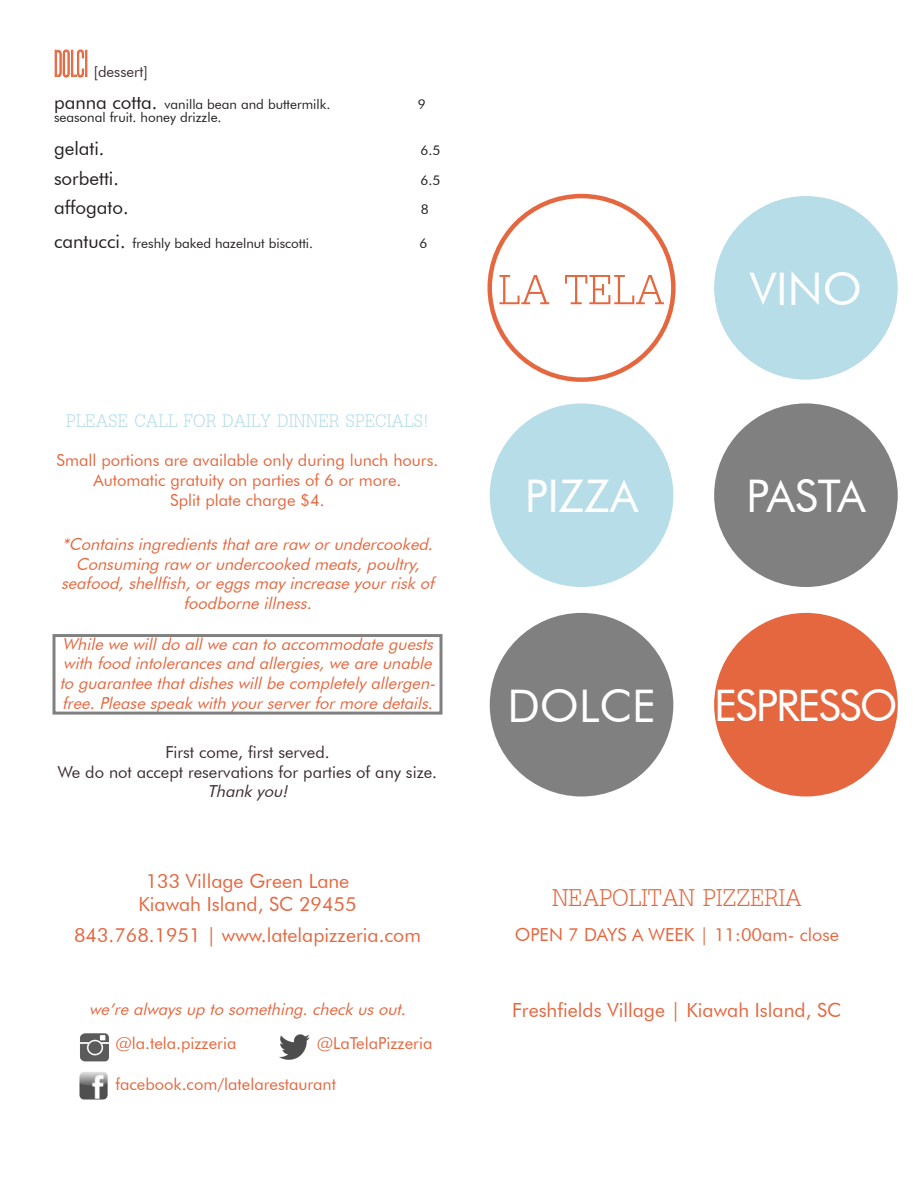
<style>
.page{position:relative;width:918px;height:1188px;background:#fff}
.page>*{position:absolute;margin:0;border:0;box-sizing:border-box;transform-origin:0 0}
.t1{font:63px "Dillenia UPC";color:#e5673f}
.t2{font:45px "Futura BT";color:#fff}
.t3{font:43.5px "Futura BT";letter-spacing:-.04em;color:#fff}
.t4{font:200 37.5px "Attentica 4 F";color:#e5673f;scale:.8 1}
.t5{font:36px "Dillenia UPC";color:#e5673f}
.t6{font:27px "Dillenia UPC";color:#b6dde8}
.t7{font:19.5px "Futura BT";color:#e5673f}
.t8{font:18.75px "Futura BT";color:#231f20}
.t9{font:18px "Futura BT";color:#e5673f}
.t10{font:italic 16.5px/19.8px "Futura BT";color:#e5673f;text-align:center}
.t11{font:16.5px/19.8px "Futura BT";color:#e5673f;text-align:center}
.t12{font:16.5px "Futura BT";color:#3c2c2f}
.t13{font:italic 16.5px "Futura BT";color:#3c2c2f}
.t14{font:15px "Futura BT";color:#3c2c2f}
.t15{font:13.5px "Futura BT";color:#231f20}
.s1{font-size:18.75px}
</style>
<div class="page">
<svg style="left:54px;top:49px;width:30px;height:29px"></svg>
<div style="left:85px;top:50px;width:2px;height:27px;border:1px solid #e5673f"></div>
<div style="left:714px;top:196px;width:184px;height:184px;background:#b6dde8;border-radius:50%"></div>
<div style="left:490px;top:403px;width:183px;height:184px;background:#b6dde8;border-radius:50%"></div>
<div style="left:714px;top:403px;width:184px;height:184px;background:#808080;border-radius:50%"></div>
<div style="left:490px;top:613px;width:183px;height:183px;background:#808080;border-radius:50%"></div>
<div style="left:714px;top:613px;width:184px;height:183px;background:#e5673f;border-radius:50%"></div>
<div style="left:488px;top:194px;width:188px;height:188px;border:4px solid #e5673f;border-radius:50%"></div>
<img style="left:80px;top:1033px;width:29px;height:29px">
<img style="left:79px;top:1072px;width:29px;height:28px">
<img style="left:279px;top:1034px;width:31px;height:26px">
<div style="left:52px;top:634px;width:390px;height:81px;border:3px solid #808080"></div>
<p class="t4" style="left:54px;top:45px;width:44px">DOLCI</p>
<p class="t14" style="left:94px;top:62px;width:55px">[dessert]</p>
<p class="t15" style="left:54px;top:96px;width:278px"><span class="s1">panna cotta.</span> vanilla bean and buttermilk.</p>
<p class="t15" style="left:418px;top:96px;width:9px">9</p>
<p class="t15" style="left:54px;top:109px;width:169px">seasonal fruit. honey drizzle.</p>
<p class="t8" style="left:54px;top:137px;width:52px">gelati.</p>
<p class="t15" style="left:421px;top:142px;width:21px">6.5</p>
<p class="t8" style="left:54px;top:167px;width:67px">sorbetti.</p>
<p class="t15" style="left:420px;top:172px;width:21px">6.5</p>
<p class="t8" style="left:54px;top:196px;width:76px">affogato.</p>
<p class="t15" style="left:421px;top:201px;width:9px">8</p>
<p class="t15" style="left:54px;top:235px;width:261px"><span class="s1">cantucci.</span> freshly baked hazelnut biscotti.</p>
<p class="t15" style="left:420px;top:235px;width:9px">6</p>
<p class="t6" style="left:66px;top:403px;width:364px">PLEASE CALL FOR DAILY DINNER SPECIALS!</p>
<p class="t11" style="left:57px;top:450px;width:383px">Small portions are available only during lunch hours.<br>Automatic gratuity on parties of 6 or more.</p>
<p class="t11" style="left:170px;top:490px;width:156px">Split plate charge $4.</p>
<p class="t10" style="left:61px;top:534px;width:379px">*Containsingredientsthatare raw orundercooked.<br>Consuming raw orundercooked meats,poultry, seafood,shellfish,oreggsmayincrease yourrisk of foodborne illness.</p>
<p class="t10" style="left:60px;top:634px;width:381px;text-align:left">While we willdo allwe can to accommodate guests with food intolerancesand allergies,we are unable to guarantee thatdisheswillbe completelyallergen&shy;free.Please speak with yourserverformore details.</p>
<p class="t12" style="left:165px;top:742px;width:166px">First come, first served.</p>
<p class="t12" style="left:58px;top:762px;width:381px">We do not accept reservations for parties of any size.</p>
<p class="t13" style="left:207px;top:782px;width:86px">Thank you!</p>
<p class="t7" style="left:146px;top:869px;width:205px">133 Village Green Lane</p>
<p class="t7" style="left:138px;top:892px;width:220px">Kiawah Island, SC 29455</p>
<p class="t7" style="left:74px;top:923px;width:348px">843.768.1951 | www.latelapizzeria.com</p>
<p class="t10" style="left:89px;top:999px;width:322px">we’re alwaysup to something.check usout.</p>
<p class="t11" style="left:115px;top:1033px;width:123px">@la.tela.pizzeria</p>
<p class="t11" style="left:317px;top:1033px;width:117px">@LaTelaPizzeria</p>
<p class="t11" style="left:115px;top:1074px;width:222px">facebook.com/latelarestaurant</p>
<p class="t1" style="left:498px;top:248px;width:168px">LA TELA</p>
<p class="t2" style="left:750px;top:262px;width:113px">VINO</p>
<p class="t2" style="left:525px;top:469px;width:115px">PIZZA</p>
<p class="t2" style="left:746px;top:469px;width:121px">PASTA</p>
<p class="t2" style="left:507px;top:678px;width:150px">DOLCE</p>
<p class="t3" style="left:714px;top:679px;width:185px">ESPRESSO</p>
<p class="t5" style="left:552px;top:875px;width:251px">NEAPOLITAN PIZZERIA</p>
<p class="t9" style="left:515px;top:923px;width:326px">OPEN 7 DAYS A WEEK | 11:00am- close</p>
<p class="t7" style="left:512px;top:999px;width:331px">Freshfields Village | Kiawah Island, SC</p>
</div>
